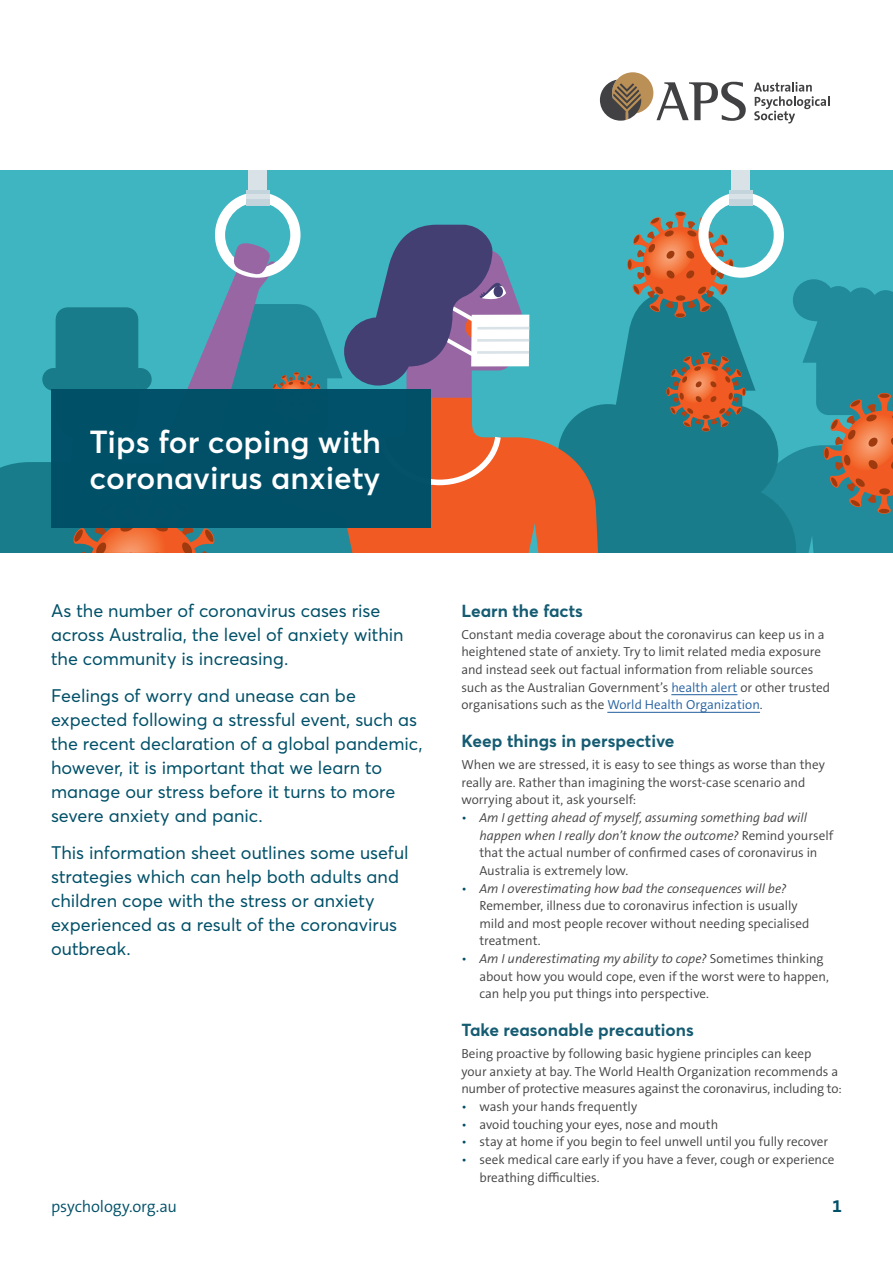
<style>
.page{position:relative;width:893px;height:1263px;background:#fff}
.page>*{position:absolute;margin:0;border:0;box-sizing:border-box;transform-origin:0 0}
.t1{font:600 31.5px/36px "Averta Std";color:#fff}
.t2{font:18px/24px "Averta Std";color:#005068}
.t3{font:700 18px "The Sans B W7";color:#005068}
.t4{font:700 17.25px "Averta Std";color:#155c73}
.t5{font:300 16.5px "The Sans B W4";letter-spacing:-.01em;color:#005068}
.t6{font:300 13.2px/17.7px "The Sans B W4";color:#414042}
.s1{color:#215e9e}
.s2{color:#005068}
.s3{font-style:italic}
</style>
<div class="page">
<svg style="left:600px;top:72px;width:146px;height:49px"></svg>
<svg style="left:754px;top:82px;width:75px;height:41px"></svg>
<div style="left:0;top:170px;width:893px;height:383px;background:#3eb5c1"></div>
<svg style="left:0;top:307px;width:73px;height:246px"></svg>
<svg style="left:599px;top:343px;width:28px;height:210px;fill:#187c8a"></svg>
<div style="left:732px;top:170px;width:18px;height:27px;background:#d8e2e7"></div>
<svg style="left:627px;top:192px;width:266px;height:361px"></svg>
<div style="left:730px;top:191px;width:23px;height:15px;background:#c3d4dd"></div>
<div style="left:730px;top:194px;width:23px;height:5px;background:#d8e2e7"></div>
<div style="left:248px;top:170px;width:19px;height:27px;background:#d8e2e7"></div>
<div style="left:246px;top:191px;width:23px;height:15px;background:#c3d4dd"></div>
<svg style="left:73px;top:192px;width:526px;height:361px"></svg>
<div style="left:51px;top:389px;width:380px;height:139px;background:#005068"></div>
<hr style="left:671px;top:694px;width:66px;height:1px;background:#215e9e">
<hr style="left:607px;top:712px;width:153px;height:1px;background:#215e9e">
<h1 class="t1" style="left:90px;top:423px;width:293px">Tips for coping with coronavirus anxiety</h1>
<h2 class="t2" style="left:51px;top:599px;width:354px">As the number of coronavirus cases rise across Australia, the level of anxiety within the community is increasing.</h2>
<h2 class="t2" style="left:51px;top:684px;width:373px">Feelings of worry and unease can be expected following a stressful event, such as the recent declaration of a global pandemic, however, it is important that we learn to manage our stress before it turns to more severe anxiety and panic.</h2>
<h2 class="t2" style="left:51px;top:840px;width:359px">This information sheet outlines some useful strategies which can help both adults and children cope with the stress or anxiety experienced as a result of the coronavirus outbreak.</h2>
<h3 class="t4" style="left:461px;top:600px;width:123px">Learn the facts</h3>
<p class="t6" style="left:461px;top:625px;width:370px">Constant media coverage about the coronavirus can keep us in a heightened state of anxiety. Try to limit related media exposure and instead seek out factual information from reliable sources such as the Australian Government’s <span class="s1">health alert</span> or other trusted organisations such as the <span class="s1">World Health Organization</span>.</p>
<h3 class="t4" style="left:461px;top:730px;width:215px">Keep things in perspective</h3>
<p class="t6" style="left:461px;top:756px;width:365px">When we are stressed, it is easy to see things as worse than they really are. Rather than imagining the worst-case scenario and worrying about it, ask yourself:</p>
<p class="t6" style="left:479px;top:809px;width:355px;text-indent:-18px"><span class="s2">•</span> <span class="s3">Am I getting ahead of myself, assuming something bad will happen when I really don’t know the outcome?</span> Remind yourself that the actual number of confirmed cases of coronavirus in Australia is extremely low.</p>
<p class="t6" style="left:479px;top:879px;width:332px;text-indent:-18px"><span class="s2">•</span> <span class="s3">Am I overestimating how bad the consequences will be?<br></span>Remember, illness due to coronavirus infection is usually mild and most people recover without needing specialised treatment.</p>
<p class="t6" style="left:479px;top:950px;width:351px;text-indent:-18px"><span class="s2">•</span> <span class="s3">Am I underestimating my ability to cope?</span> Sometimes thinking about how you would cope, even if the worst were to happen, can help you put things into perspective.</p>
<h3 class="t4" style="left:461px;top:1019px;width:234px">Take reasonable precautions</h3>
<p class="t6" style="left:461px;top:1045px;width:382px">Being proactive by following basic hygiene principles can keep<br>your anxiety at bay. The World Health Organization recommends a number of protective measures against the coronavirus, including to:</p>
<p class="t6" style="left:461px;top:1098px;width:177px"><span class="s2">•</span> wash your hands frequently</p>
<p class="t6" style="left:461px;top:1115px;width:258px"><span class="s2">•</span> avoid touching your eyes, nose and mouth</p>
<p class="t6" style="left:461px;top:1133px;width:368px"><span class="s2">•</span> stay at home if you begin to feel unwell until you fully recover</p>
<p class="t6" style="left:479px;top:1151px;width:357px;text-indent:-18px"><span class="s2">•</span> seek medical care early if you have a fever, cough or experience breathing difficulties.</p>
<p class="t5" style="left:51px;top:1195px;width:127px">psychology.org.au</p>
<h2 class="t3" style="left:832px;top:1194px;width:11px">1</h2>
</div>
